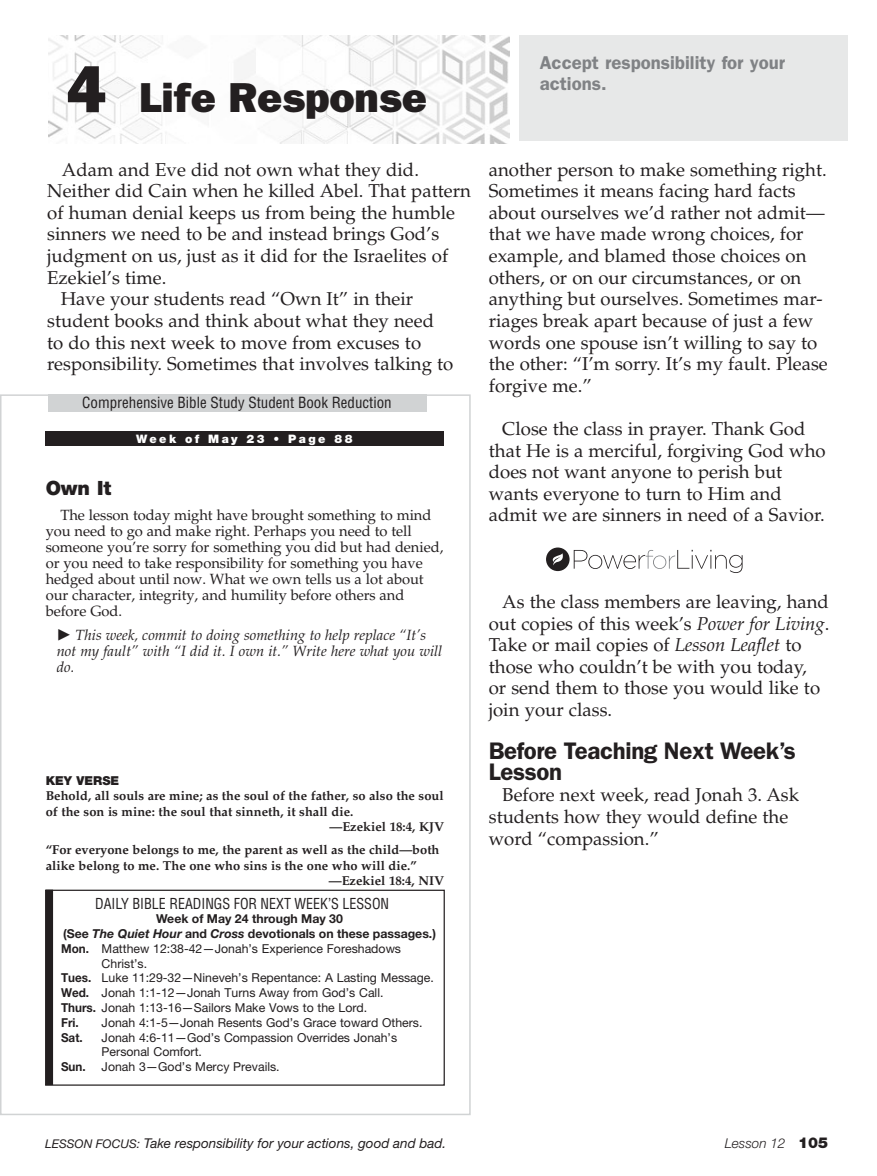
<style>
.page{position:relative;width:877px;height:1176px;background:#fff}
.page>*{position:absolute;margin:0;border:0;box-sizing:border-box;transform-origin:0 0}
.t1{font:42px "ITC Franklin Gothic Std Hvy";color:#231f20}
.t2{font:600 24px/21px "ITC Franklin Gothic Std";letter-spacing:-.015em;color:#231f20}
.t3{font:900 19.65px "Helvetica Neue LT Std";color:#231f20}
.t4{font:18.6px/21.6px "Palatino LT Std";color:#231f20}
.t5{font:600 18.6px/21px "ITC Franklin Gothic Std";color:#808285}
.t6{font:condensed 15px "Helvetica LT Std";color:#231f20}
.t7{font:14.7px/16px "Palatino LT Std";letter-spacing:-.005em;color:#231f20}
.t8{font:italic 14.7px/16px "Palatino LT Std";color:#231f20}
.t9{font:condensed 14.7px "Helvetica LT Std";color:#231f20;scale:.95 1}
.t10{font:italic 13.5px "Helvetica Neue LT Std";color:#231f20}
.t11{font:italic 300 13.5px "Helvetica Neue LT Std";color:#231f20}
.t12{font:700 12.9px "Palatino LT Std";color:#231f20}
.t13{font:12.3px/14.7px "Helvetica Neue LT Std";color:#231f20}
.t14{font:700 12.3px "Helvetica Neue LT Std";color:#231f20}
.t15{font:700 12.3px "Helvetica Neue LT Std";color:#231f20;scale:.95 1}
.t16{font:900 12.3px "Helvetica Neue LT Std";color:#231f20}
.t17{font:900 11.7px "Helvetica Neue LT Std";letter-spacing:.21em;color:#fff}
.s1{font-size:66px}
.s2{font-style:italic}
.s3{font-weight:700}
.s4{font-size:12px}
.s5{font-weight:900;font-style:normal;font-size:15px}
</style>
<div class="page">
<img style="left:49px;top:36px;width:461px;height:107px">
<div style="left:519px;top:36px;width:329px;height:105px;background:#e7e8e8"></div>
<div style="left:45px;top:431px;width:399px;height:14px;background:#231f20"></div>
<div style="left:46px;top:889px;width:7px;height:195px;background:#231f20"></div>
<div style="left:45px;top:889px;width:400px;height:196px;border:1px solid #231f20"></div>
<div style="left:48px;top:394px;width:378px;height:17px;background:#d1d3d4"></div>
<svg style="left:546px;top:547px;width:197px;height:26px"></svg>
<svg style="left:0;top:394px;width:1px;height:720px"></svg>
<h1 class="t1" style="left:67px;top:73px;width:362px"><span class="s1">4</span> Life Response</h1>
<p class="t5" style="left:540px;top:52px;width:247px">Accept responsibility for your actions.</p>
<p class="t4" style="left:62px;top:159px;width:359px">Adam and Eve did not own what they did.</p>
<p class="t4" style="left:47px;top:180px;width:425px">Neither did Cain when he killed Abel. That pattern</p>
<p class="t4" style="left:47px;top:202px;width:409px">of human denial keeps us from being the humble</p>
<p class="t4" style="left:47px;top:223px;width:393px">sinners we need to be and instead brings God’s</p>
<p class="t4" style="left:47px;top:245px;width:402px">judgment on us, just as it did for the Israelites of</p>
<p class="t4" style="left:47px;top:267px;width:121px">Ezekiel’s time.</p>
<p class="t4" style="left:61px;top:288px;width:354px">Have your students read “Own It” in their</p>
<p class="t4" style="left:47px;top:310px;width:388px">student books and think about what they need</p>
<p class="t4" style="left:47px;top:331px;width:375px">to do this next week to move from excuses to</p>
<p class="t4" style="left:47px;top:353px;width:408px">responsibility. Sometimes that involves talking to</p>
<p class="t6" style="left:82px;top:393px;width:311px">Comprehensive Bible Study Student Book Reduction</p>
<p class="t17" style="left:136px;top:431px;width:218px">Week of May 23 • Page 88</p>
<p class="t3" style="left:46px;top:476px;width:67px">Own It</p>
<p class="t7" style="left:46px;top:507px;width:399px;text-indent:15px">The lesson today might have brought something to mind you need to go and make right. Perhaps you need to tell someone you’re sorry for something you did but had denied, or you need to take responsibility for something you have hedged about until now. What we own tells us a lot about our character, integrity, and humility before others and before God.</p>
<p class="t8" style="left:57px;top:626px;width:387px;text-indent:19px">This week, commit to doing something to help replace “It’s not my fault” with “I did it. I own it.” Write here what you will do.</p>
<p class="t16" style="left:46px;top:773px;width:75px">KEY VERSE</p>
<p class="t12" style="left:46px;top:788px;width:400px">Behold, all souls are mine; as the soul of the father, so also the soul</p>
<p class="t12" style="left:46px;top:803px;width:309px">of the son is mine: the soul that sinneth, it shall die.</p>
<p class="t12" style="left:329px;top:818px;width:116px">—Ezekiel 18:4, KJV</p>
<p class="t12" style="left:46px;top:842px;width:395px">“For everyone belongs to me, the parent as well as the child—both</p>
<p class="t12" style="left:46px;top:857px;width:373px">alike belong to me. The one who sins is the one who will die.”</p>
<p class="t12" style="left:329px;top:872px;width:117px">—Ezekiel 18:4, NIV</p>
<p class="t9" style="left:95px;top:893px;width:311px">DAILY BIBLE READINGS FOR NEXT WEEK’S LESSON</p>
<p class="t14" style="left:156px;top:911px;width:188px">Week of May 24 through May 30</p>
<p class="t14" style="left:63px;top:925px;width:374px">(See <span class="s2">The Quiet Hour</span> and <span class="s2">Cross</span> devotionals on these passages.)</p>
<p class="t13" style="left:61px;top:940px;width:342px"><span class="s3">Mon.</span> Matthew 12:38-42—Jonah’s Experience Foreshadows</p>
<p class="t13" style="left:102px;top:955px;width:47px">Christ’s.</p>
<p class="t13" style="left:61px;top:970px;width:374px"><span class="s3">Tues.</span> Luke 11:29-32—Nineveh’s Repentance: A Lasting Message.</p>
<p class="t13" style="left:61px;top:985px;width:324px"><span class="s3">Wed.</span> Jonah 1:1-12—Jonah Turns Away from God’s Call.</p>
<p class="t13" style="left:61px;top:999px;width:308px"><span class="s3">Thurs.</span> Jonah 1:13-16—Sailors Make Vows to the Lord.</p>
<p class="t15" style="left:61px;top:1014px;width:20px">Fri.</p>
<p class="t13" style="left:102px;top:1014px;width:322px">Jonah 4:1-5—Jonah Resents God’s Grace toward Others.</p>
<p class="t15" style="left:61px;top:1029px;width:24px">Sat.</p>
<p class="t13" style="left:102px;top:1029px;width:297px">Jonah 4:6-11—God’s Compassion Overrides Jonah’s<br>Personal Comfort.</p>
<p class="t15" style="left:61px;top:1058px;width:27px">Sun.</p>
<p class="t13" style="left:102px;top:1058px;width:180px">Jonah 3—God’s Mercy Prevails.</p>
<p class="t4" style="left:489px;top:159px;width:341px">another person to make something right.<br>Sometimes it means facing hard facts about ourselves we’d rather not admit— that we have made wrong choices, for example, and blamed those choices on others, or on our circumstances, or on anything but ourselves. Sometimes mar&shy;riages break apart because of just a few words one spouse isn’t willing to say to the other: “I’m sorry. It’s my fault. Please forgive me.”</p>
<p class="t4" style="left:489px;top:418px;width:338px;text-indent:14px">Close the class in prayer. Thank God that He is a merciful, forgiving God who does not want anyone to perish but wants everyone to turn to Him and admit we are sinners in need of a Savior.</p>
<p class="t4" style="left:489px;top:591px;width:342px;text-indent:14px">As the class members are leaving, hand out copies of this week’s <span class="s2">Power for Living</span>.<br>Take or mail copies of <span class="s2">Lesson Leaflet</span> to those who couldn’t be with you today,<br>or send them to those you would like to join your class.</p>
<p class="t2" style="left:489px;top:739px;width:309px">Before Teaching Next Week’s<br>Lesson</p>
<p class="t4" style="left:489px;top:784px;width:312px;text-indent:14px">Before next week, read Jonah 3. Ask students how they would define the word “compassion.”</p>
<p class="t10" style="left:45px;top:1134px;width:403px"><span class="s4">LESSON FOCUS:</span> Take responsibility for your actions, good and bad.</p>
<p class="t11" style="left:725px;top:1135px;width:105px">Lesson 12 <span class="s5">105</span></p>
</div>
